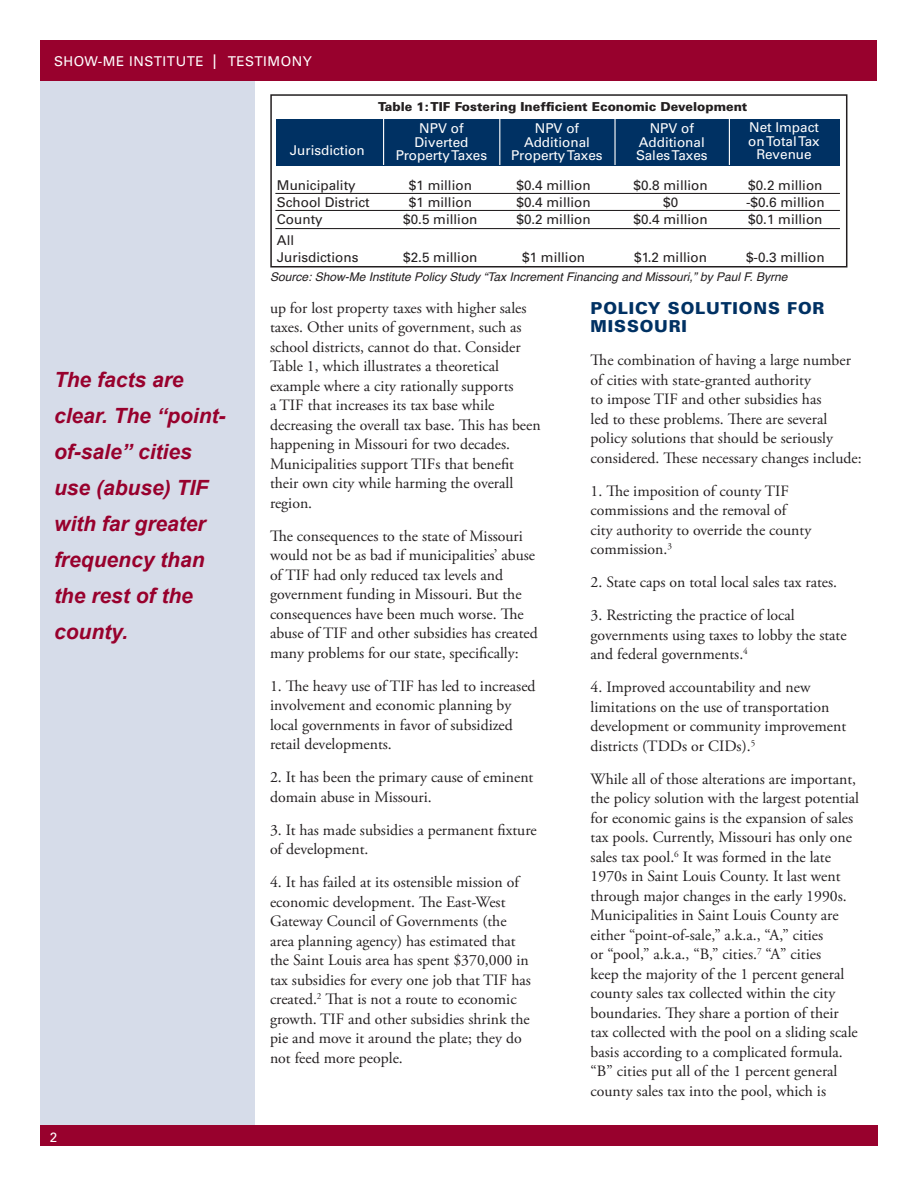
<style>
.page{position:relative;width:918px;height:1188px;background:#fff}
.page>*{position:absolute;margin:0;border:0;box-sizing:border-box;transform-origin:0 0}
.t1{font:italic 700 21px/36px "Arial";color:#98012d}
.t2{font:900 16.5px/18px "Univers";letter-spacing:.05em;color:#003163}
.t3{font:15.75px/19.5px "Adobe Garamond Pro";color:#231f20}
.t4{font:13.5px/16.8px "Univers";color:#231f20}
.t5{font:13.5px/13.5px "Univers";color:#fff;text-align:center}
.t6{font:13.5px "Univers";letter-spacing:.04em;color:#fff}
.t7{font:900 12.3px "Univers";color:#231f20}
.t8{font:italic 12px "Helvetica";color:#231f20}
.s1{font-size:20.25px}
</style>
<div class="page">
<div style="left:40px;top:81px;width:215px;height:1048px;background:#d6dce9"></div>
<div style="left:40px;top:40px;width:838px;height:41px;background:#98012d"></div>
<div style="left:40px;top:1126px;width:838px;height:20px;background:#98012d"></div>
<div style="left:277px;top:119px;width:563px;height:46px;background:#003163"></div>
<hr style="left:614px;top:117px;width:2px;height:48px;background:#fff">
<hr style="left:729px;top:119px;width:1px;height:46px;background:#fff">
<hr style="left:499px;top:119px;width:1px;height:46px;background:#fff">
<hr style="left:383px;top:119px;width:1px;height:46px;background:#fff">
<hr style="left:275px;top:193px;width:565px;height:1px;background:#231f20">
<hr style="left:275px;top:210px;width:565px;height:1px;background:#231f20">
<hr style="left:275px;top:228px;width:565px;height:1px;background:#231f20">
<div style="left:270px;top:94px;width:577px;height:174px;border:2px solid #231f20"></div>
<p class="t6" style="left:54px;top:53px;width:259px">SHOW-ME INSTITUTE <span class="s1">I</span> TESTIMONY</p>
<p class="t7" style="left:378px;top:99px;width:371px">Table 1: TIF Fostering Inefficient Economic Development</p>
<p class="t5" style="left:748px;top:121px;width:73px">Net Impact on Total Tax<br>Revenue</p>
<p class="t5" style="left:396px;top:122px;width:93px">NPV of<br>Diverted<br>Property Taxes</p>
<p class="t5" style="left:511px;top:122px;width:93px">NPV of<br>Additional<br>Property Taxes</p>
<p class="t5" style="left:636px;top:122px;width:73px">NPV of<br>Additional<br>Sales Taxes</p>
<p class="t5" style="left:290px;top:143px;width:76px">Jurisdiction</p>
<p class="t4" style="left:277px;top:177px;width:80px">Municipality</p>
<p class="t4" style="left:409px;top:177px;width:65px">$1 million</p>
<p class="t4" style="left:517px;top:177px;width:76px">$0.4 million</p>
<p class="t4" style="left:634px;top:177px;width:76px">$0.8 million</p>
<p class="t4" style="left:748px;top:177px;width:76px">$0.2 million</p>
<p class="t4" style="left:277px;top:194px;width:94px">School District</p>
<p class="t4" style="left:409px;top:194px;width:65px">$1 million</p>
<p class="t4" style="left:517px;top:194px;width:76px">$0.4 million</p>
<p class="t4" style="left:663px;top:194px;width:17px">$0</p>
<p class="t4" style="left:746px;top:194px;width:80px">-$0.6 million</p>
<p class="t4" style="left:277px;top:210px;width:47px">County</p>
<p class="t4" style="left:403px;top:210px;width:76px">$0.5 million</p>
<p class="t4" style="left:517px;top:210px;width:76px">$0.2 million</p>
<p class="t4" style="left:634px;top:210px;width:76px">$0.4 million</p>
<p class="t4" style="left:748px;top:210px;width:76px">$0.1 million</p>
<p class="t4" style="left:277px;top:232px;width:83px">All<br>Jurisdictions</p>
<p class="t4" style="left:403px;top:249px;width:76px">$2.5 million</p>
<p class="t4" style="left:522px;top:249px;width:65px">$1 million</p>
<p class="t4" style="left:634px;top:249px;width:74px">$1.2 million</p>
<p class="t4" style="left:746px;top:249px;width:80px">$-0.3 million</p>
<h1 class="t1" style="left:54px;top:362px;width:173px">The facts are clear. The “point&shy;of-sale” cities use (abuse) TIF with far greater frequency than the rest of the county.</h1>
<p class="t5" style="left:50px;top:1131px;width:9px">2</p>
<p class="t8" style="left:270px;top:268px;width:519px">Source: Show-Me Institute Policy Study “Tax Increment Financing and Missouri,” by Paul F. Byrne</p>
<p class="t3" style="left:270px;top:299px;width:272px">up for lost property taxes with higher sales taxes. Other units of government, such as school districts, cannot do that. Consider Table 1, which illustrates a theoretical example where a city rationally supports<br>a TIF that increases its tax base while decreasing the overall tax base. This has been happening in Missouri for two decades.<br>Municipalities support TIFs that benefit their own city while harming the overall region.</p>
<p class="t3" style="left:270px;top:527px;width:269px">The consequences to the state of Missouri would not be as bad if municipalities’ abuse of TIF had only reduced tax levels and government funding in Missouri. But the consequences have been much worse. The abuse of TIF and other subsidies has created many problems for our state, specifically:</p>
<p class="t3" style="left:270px;top:677px;width:267px">1. The heavy use of TIF has led to increased involvement and economic planning by local governments in favor of subsidized retail developments.</p>
<p class="t3" style="left:270px;top:768px;width:265px">2. It has been the primary cause of eminent domain abuse in Missouri.</p>
<p class="t3" style="left:270px;top:821px;width:268px">3. It has made subsidies a permanent fixture of development.</p>
<p class="t3" style="left:270px;top:873px;width:262px">4. It has failed at its ostensible mission of economic development. The East-West Gateway Council of Governments (the area planning agency) has estimated that the Saint Louis area has spent $370,000 in tax subsidies for every one job that TIF has created.<sup>2</sup> That is not a route to economic growth. TIF and other subsidies shrink the pie and move it around the plate; they do not feed more people.</p>
<p class="t2" style="left:591px;top:299px;width:235px">Policy Solutions For<br>Missouri</p>
<p class="t3" style="left:591px;top:351px;width:273px">The combination of having a large number of cities with state-granted authority<br>to impose TIF and other subsidies has<br>led to these problems. There are several policy solutions that should be seriously considered. These necessary changes include:</p>
<p class="t3" style="left:591px;top:482px;width:222px">1. The imposition of county TIF commissions and the removal of city authority to override the county commission.<sup>3</sup></p>
<p class="t3" style="left:591px;top:573px;width:248px">2. State caps on total local sales tax rates.</p>
<p class="t3" style="left:591px;top:606px;width:258px">3. Restricting the practice of local governments using taxes to lobby the state and federal governments.<sup>4</sup></p>
<p class="t3" style="left:591px;top:678px;width:257px">4. Improved accountability and new limitations on the use of transportation development or community improvement districts (TDDs or CIDs).<sup>5</sup></p>
<p class="t3" style="left:591px;top:770px;width:270px">While all of those alterations are important, the policy solution with the largest potential for economic gains is the expansion of sales tax pools. Currently, Missouri has only one sales tax pool.<sup>6</sup> It was formed in the late 1970s in Saint Louis County. It last went through major changes in the early 1990s.<br>Municipalities in Saint Louis County are either “point-of-sale,” a.k.a., “A,” cities<br>or “pool,” a.k.a., “B,” cities.<sup>7</sup> “A” cities<br>keep the majority of the 1 percent general county sales tax collected within the city boundaries. They share a portion of their tax collected with the pool on a sliding scale basis according to a complicated formula. “B” cities put all of the 1 percent general county sales tax into the pool, which is</p>
</div>
